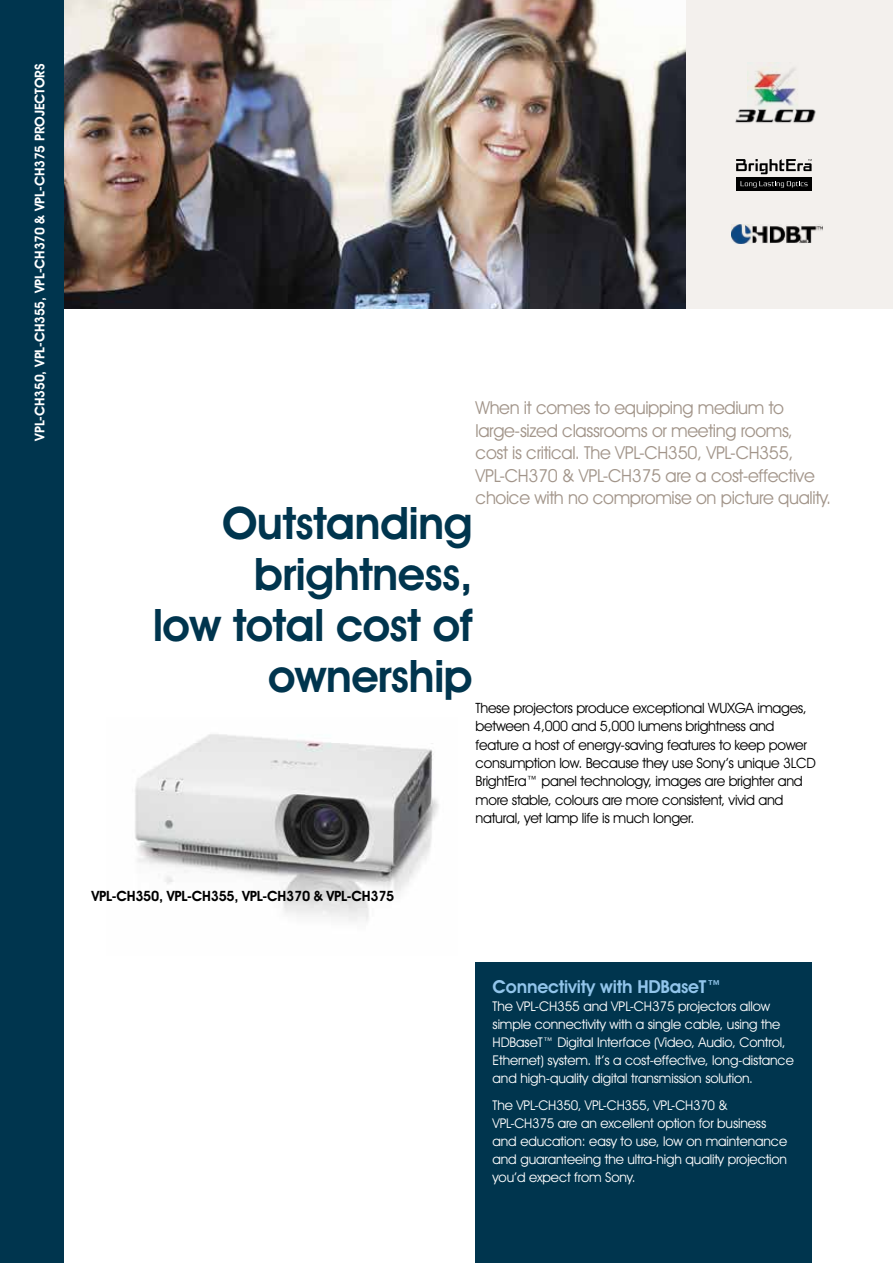
<style>
.page{position:relative;width:893px;height:1263px;background:#fff}
.page>*{position:absolute;margin:0;border:0;box-sizing:border-box;transform-origin:0 0}
.t1{font:600 45px/51px "Avant Garde IT Cby BT";letter-spacing:-.015em;color:#00354e;text-align:right}
.t2{font:18px/22.5px "Avant Garde IT Cby BT";letter-spacing:-.02em;color:#a2958a}
.t3{font:600 18px "Avant Garde IT Cby BT";letter-spacing:-.01em;color:#92c5eb}
.t4{font:14.25px/18.3px "Avant Garde IT Cby BT";letter-spacing:-.02em;color:#000}
.t5{font:600 14.25px "Avant Garde IT Cby BT";letter-spacing:-.02em;color:#000}
.t6{font:13.5px/18px "Avant Garde IT Cby BT";letter-spacing:-.01em;color:#fff}
.t7{font:600 13.5px "Avant Garde IT Cby BT";letter-spacing:-.01em;color:#fff}
</style>
<div class="page">
<img style="left:64px;top:0;width:622px;height:308px">
<img style="left:135px;top:734px;width:304px;height:187px">
<div style="left:0;top:0;width:64px;height:1263px;background:#00354e"></div>
<div style="left:686px;top:0;width:207px;height:308px;background:#f3f0ed"></div>
<img style="left:736px;top:109px;width:80px;height:14px">
<img style="left:748px;top:67px;width:50px;height:43px">
<div style="left:736px;top:177px;width:76px;height:13px;background:#000"></div>
<svg style="left:740px;top:181px;width:67px;height:7px"></svg>
<svg style="left:736px;top:159px;width:76px;height:15px"></svg>
<img style="left:731px;top:224px;width:91px;height:20px">
<div style="left:476px;top:962px;width:336px;height:301px;background:#00354e"></div>
<p class="t7" style="left:31px;top:441px;width:378px;rotate:-90deg">VPL-CH350, VPL-CH355, VPL-CH370 &amp; VPL-CH375 PROJECTORS</p>
<h2 class="t2" style="left:476px;top:396px;width:357px">When it comes to equipping medium to large-sized classrooms or meeting rooms,<br>cost is critical. The VPL-CH350, VPL-CH355, VPL-CH370 &amp; VPL-CH375 are a cost-effective choice with no compromise on picture quality.</h2>
<h1 class="t1" style="left:153px;top:498px;width:322px">Outstanding brightness,<br>low total cost of ownership</h1>
<p class="t5" style="left:91px;top:887px;width:305px">VPL-CH350, VPL-CH355, VPL-CH370 &amp; VPL-CH375</p>
<p class="t4" style="left:476px;top:699px;width:342px">These projectors produce exceptional WUXGA images, between 4,000 and 5,000 lumens brightness and feature a host of energy-saving features to keep power consumption low. Because they use Sony’s unique 3LCD BrightEra™ panel technology, images are brighter and more stable, colours are more consistent, vivid and natural, yet lamp life is much longer.</p>
<h2 class="t3" style="left:493px;top:976px;width:230px">Connectivity with HDBaseT™</h2>
<p class="t6" style="left:493px;top:997px;width:303px">The VPL-CH355 and VPL-CH375 projectors allow simple connectivity with a single cable, using the HDBaseT™ Digital Interface (Video, Audio, Control, Ethernet) system. It’s a cost-effective, long-distance and high-quality digital transmission solution.</p>
<p class="t6" style="left:493px;top:1096px;width:296px">The VPL-CH350, VPL-CH355, VPL-CH370 &amp; VPL-CH375 are an excellent option for business and education: easy to use, low on maintenance and guaranteeing the ultra-high quality projection you’d expect from Sony.</p>
</div>
